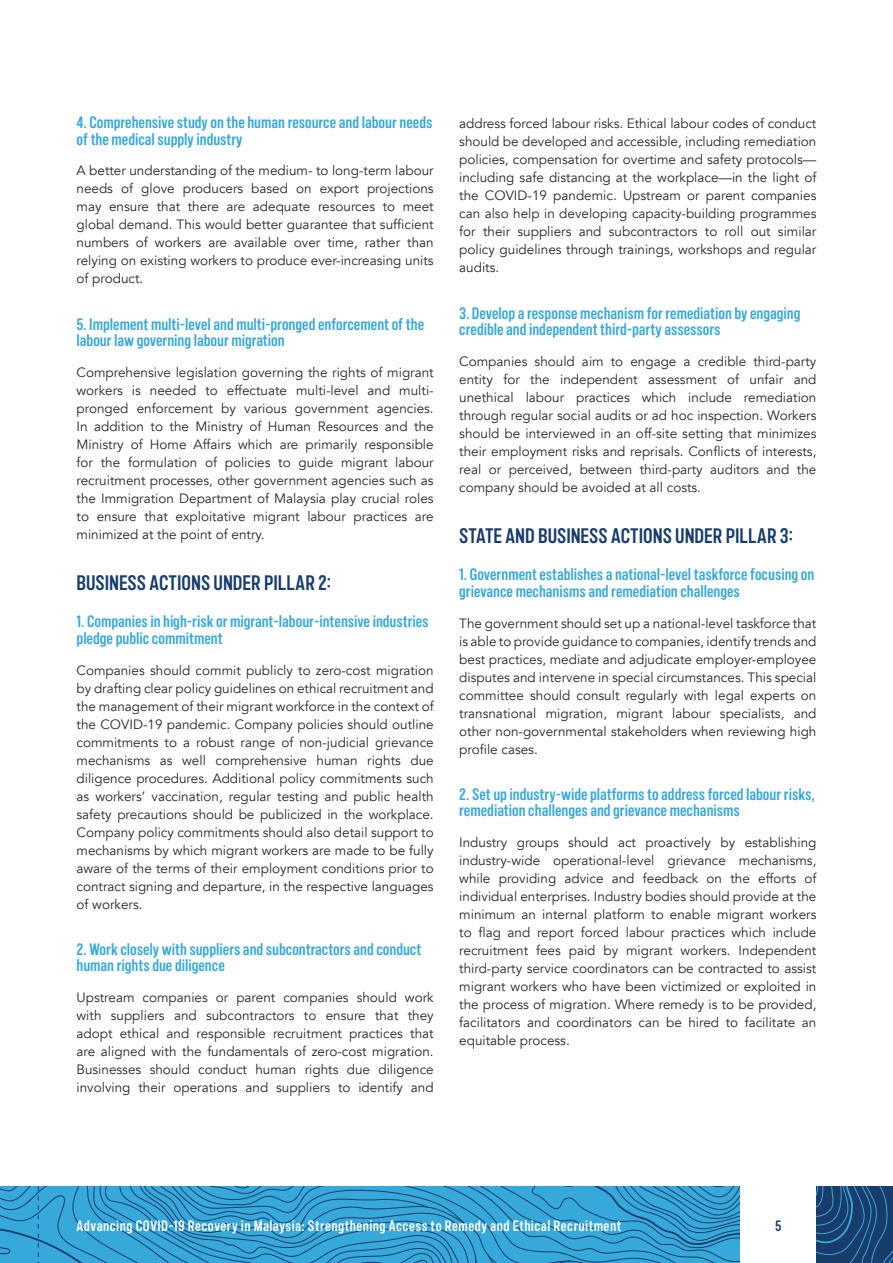
<style>
.page{position:relative;width:893px;height:1263px;background:#fff}
.page>*{position:absolute;margin:0;border:0;box-sizing:border-box;transform-origin:0 0}
.t1{font:700 21px "Marsden Cm Semi";color:#183d6b}
.t2{font:700 16.5px/16.5px "Marsden Cm Semi";color:#37a8da}
.t3{font:700 15px "Marsden Cm Semi";letter-spacing:.03em;color:#fff}
.t4{font:700 15px "Marsden Cm Semi";color:#183d6b}
.t5{font:13.5px/18px "Avenir";color:#292829;text-align:justify}
</style>
<div class="page">
<svg style="left:0;top:1186px;width:740px;height:77px;background:#329acb"></svg>
<svg style="left:816px;top:1186px;width:77px;height:77px;background:#1b4978"></svg>
<p class="t2" style="left:77px;top:114px;width:357px">4. Comprehensive study on the human resource and labour needs of the medical supply industry</p>
<p class="t5" style="left:77px;top:162px;width:359px">A better understanding of the medium- to long-term labour needs of glove producers based on export projections may ensure that there are adequate resources to meet global demand. This would better guarantee that sufficient numbers of workers are available over time, rather than relying on existing workers to produce ever-increasing units of product.</p>
<p class="t2" style="left:77px;top:316px;width:349px">5. Implement multi-level and multi-pronged enforcement of the labour law governing labour migration</p>
<p class="t5" style="left:77px;top:363px;width:359px">Comprehensive legislation governing the rights of migrant workers is needed to effectuate multi-level and multi&shy;pronged enforcement by various government agencies.<br>In addition to the Ministry of Human Resources and the Ministry of Home Affairs which are primarily responsible for the formulation of policies to guide migrant labour recruitment processes, other government agencies such as the Immigration Department of Malaysia play crucial roles to ensure that exploitative migrant labour practices are minimized at the point of entry.</p>
<h1 class="t1" style="left:77px;top:571px;width:256px">BUSINESS ACTIONS UNDER PILLAR 2:</h1>
<p class="t2" style="left:77px;top:614px;width:354px">1. Companies in high-risk or migrant-labour-intensive industries pledge public commitment</p>
<p class="t5" style="left:77px;top:661px;width:359px">Companies should commit publicly to zero-cost migration by drafting clear policy guidelines on ethical recruitment and the management of their migrant workforce in the context of the COVID-19 pandemic. Company policies should outline commitments to a robust range of non-judicial grievance mechanisms as well comprehensive human rights due diligence procedures. Additional policy commitments such as workers’ vaccination, regular testing and public health safety precautions should be publicized in the workplace.<br>Company policy commitments should also detail support to mechanisms by which migrant workers are made to be fully aware of the terms of their employment conditions prior to contract signing and departure, in the respective languages of workers.</p>
<p class="t2" style="left:77px;top:941px;width:346px">2. Work closely with suppliers and subcontractors and conduct human rights due diligence</p>
<p class="t5" style="left:77px;top:989px;width:359px">Upstream companies or parent companies should work with suppliers and subcontractors to ensure that they adopt ethical and responsible recruitment practices that are aligned with the fundamentals of zero-cost migration.<br>Businesses should conduct human rights due diligence involving their operations and suppliers to identify and</p>
<p class="t5" style="left:459px;top:115px;width:359px">address forced labour risks. Ethical labour codes of conduct should be developed and accessible, including remediation policies, compensation for overtime and safety protocols— including safe distancing at the workplace—in the light of the COVID-19 pandemic. Upstream or parent companies can also help in developing capacity-building programmes for their suppliers and subcontractors to roll out similar policy guidelines through trainings, workshops and regular audits.</p>
<p class="t2" style="left:459px;top:305px;width:343px">3. Develop a response mechanism for remediation by engaging credible and independent third-party assessors</p>
<p class="t5" style="left:459px;top:352px;width:359px">Companies should aim to engage a credible third-party entity for the independent assessment of unfair and unethical labour practices which include remediation through regular social audits or ad hoc inspection. Workers should be interviewed in an off-site setting that minimizes their employment risks and reprisals. Conflicts of interests, real or perceived, between third-party auditors and the company should be avoided at all costs.</p>
<h1 class="t1" style="left:459px;top:524px;width:335px">STATE AND BUSINESS ACTIONS UNDER PILLAR 3:</h1>
<p class="t2" style="left:459px;top:567px;width:357px">1. Government establishes a national-level taskforce focusing on grievance mechanisms and remediation challenges</p>
<p class="t5" style="left:459px;top:614px;width:359px">The government should set up a national-level taskforce that is able to provide guidance to companies, identify trends and best practices, mediate and adjudicate employer-employee disputes and intervene in special circumstances. This special committee should consult regularly with legal experts on transnational migration, migrant labour specialists, and other non-governmental stakeholders when reviewing high profile cases.</p>
<p class="t2" style="left:459px;top:786px;width:357px">2. Set up industry-wide platforms to address forced labour risks, remediation challenges and grievance mechanisms</p>
<p class="t5" style="left:459px;top:834px;width:359px">Industry groups should act proactively by establishing industry-wide operational-level grievance mechanisms, while providing advice and feedback on the efforts of individual enterprises. Industry bodies should provide at the minimum an internal platform to enable migrant workers to flag and report forced labour practices which include recruitment fees paid by migrant workers. Independent third-party service coordinators can be contracted to assist migrant workers who have been victimized or exploited in the process of migration. Where remedy is to be provided, facilitators and coordinators can be hired to facilitate an equitable process.</p>
<p class="t3" style="left:77px;top:1218px;width:546px">Advancing COVID-19 Recovery in Malaysia: Strengthening Access to Remedy and Ethical Recruitment</p>
<p class="t4" style="left:775px;top:1218px;width:8px">5</p>
</div>
